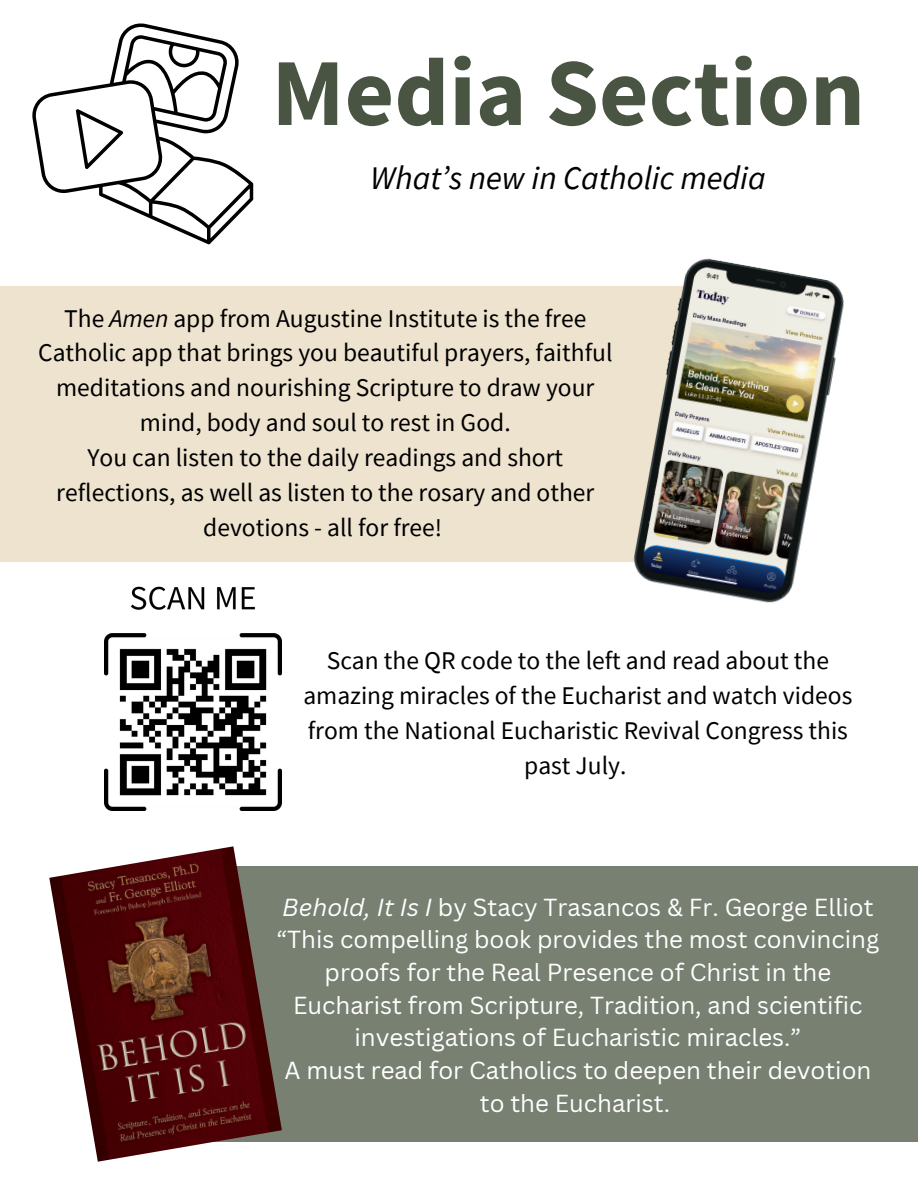
<style>
.page{position:relative;width:918px;height:1188px;background:#fff}
.page>*{position:absolute;margin:0;border:0;box-sizing:border-box;transform-origin:0 0}
.t1{font:700 96px "Source Sans Pro";color:#495542}
.t2{font:italic 33px "Source Sans Pro";color:#000}
.t3{font:25.5px/34.8px "Source Sans Pro";color:#000;text-align:center}
.t4{font:24px/32.7px "Canva Sans";color:#fff;text-align:center}
.s1{font-style:italic}
</style>
<div class="page">
<svg style="left:32px;top:23px;width:221px;height:221px"></svg>
<div style="left:0;top:286px;width:776px;height:276px;background:#eee3cf"></div>
<div style="left:142px;top:867px;width:776px;height:275px;background:#778071"></div>
<img style="left:633px;top:258px;width:211px;height:345px">
<img style="left:49px;top:846px;width:233px;height:316px">
<img style="left:105px;top:586px;width:176px;height:225px">
<p class="t1" style="left:271px;top:31px;width:595px">Media Section</p>
<p class="t2" style="left:371px;top:157px;width:397px">What’s new in Catholic media</p>
<p class="t3" style="left:38px;top:300px;width:576px">The <span class="s1">Amen</span> app from Augustine Institute is the free Catholic app that brings you beautiful prayers, faithful meditations and nourishing Scripture to draw your mind, body and soul to rest in God.</p>
<p class="t3" style="left:56px;top:440px;width:540px">You can listen to the daily readings and short reflections, as well as listen to the rosary and other devotions - all for free!</p>
<p class="t3" style="left:303px;top:643px;width:550px">Scan the QR code to the left and read about the amazing miracles of the Eucharist and watch videos from the National Eucharistic Revival Congress this past July.</p>
<p class="t4" style="left:282px;top:890px;width:593px"><span class="s1">Behold, It Is I</span> by Stacy Trasancos &amp; Fr. George Elliot</p>
<p class="t4" style="left:277px;top:923px;width:604px">“This compelling book provides the most convincing proofs for the Real Presence of Christ in the Eucharist from Scripture, Tradition, and scientific investigations of Eucharistic miracles.”</p>
<p class="t4" style="left:284px;top:1053px;width:588px">A must read for Catholics to deepen their devotion to the Eucharist.</p>
</div>
